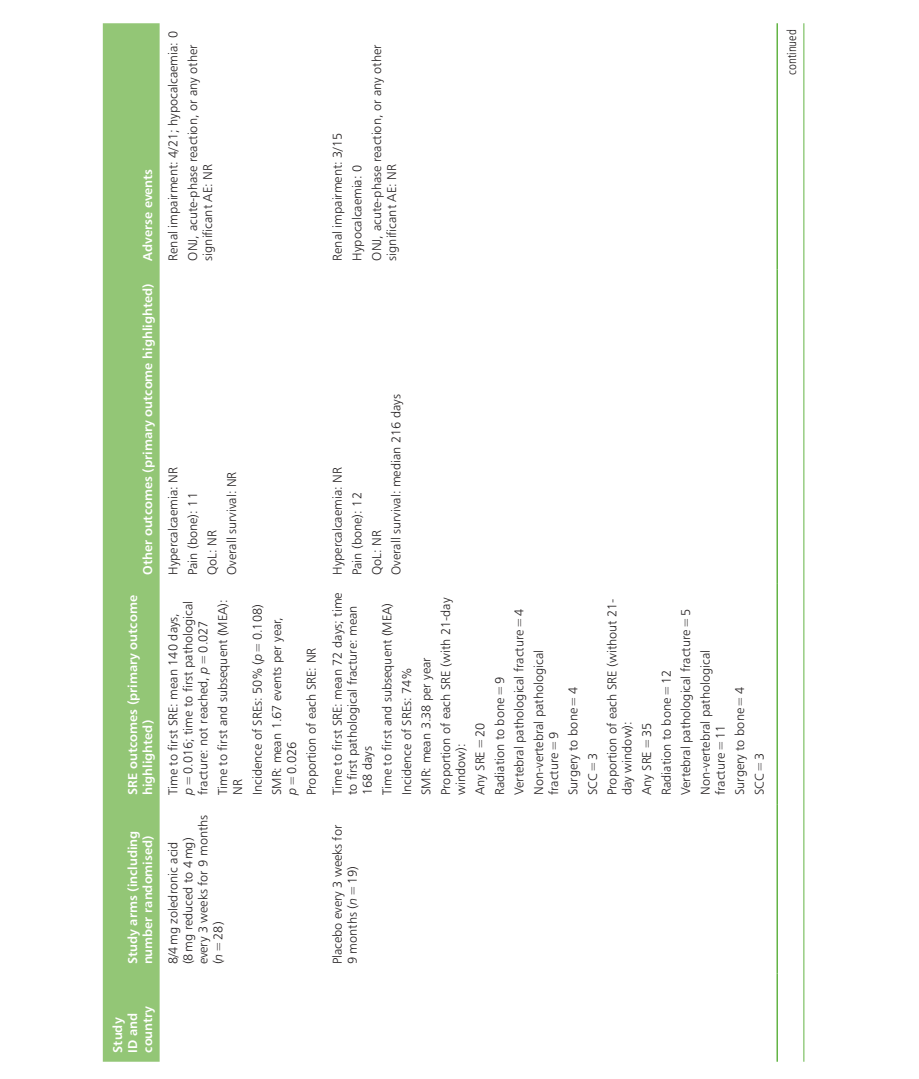
<style>
.page{position:relative;width:919px;height:1079px;background:#fff}
.page>*{position:absolute;margin:0;border:0;box-sizing:border-box;transform-origin:0 0}
._7_2_Table_text__Tab{font:12.75px/15px "Humanist 777 BT Light B";color:#231f20}
._7_10_Table_head__Ta{font:12.75px/15px "Humanist 777 BT Bold B";color:#fff}
._7_3_Table_text_cont{font:12.75px "Humanist 777 BT Light Condensed B";color:#231f20}
.s1{font-family:"Humanist 777 BT Light Italic B"}
</style>
<div class="page">
<div style="left:103px;top:23px;width:57px;height:1038px;background:#93c676"></div>
<hr style="left:776px;top:973px;width:2px;height:88px;background:#63b445">
<hr style="left:776px;top:804px;width:2px;height:169px;background:#63b445">
<hr style="left:776px;top:584px;width:2px;height:220px;background:#63b445">
<hr style="left:776px;top:269px;width:2px;height:315px;background:#63b445">
<hr style="left:776px;top:23px;width:2px;height:246px;background:#63b445">
<hr style="left:803px;top:23px;width:1px;height:1038px;background:#63b445">
<p class="_7_10_Table_head__Ta" style="left:140px;top:260px;width:93px;rotate:-90deg">Adverse events</p>
<p class="_7_10_Table_head__Ta" style="left:140px;top:575px;width:293px;rotate:-90deg">Other outcomes (primary outcome highlighted)</p>
<p class="_7_10_Table_head__Ta" style="left:125px;top:795px;width:201px;rotate:-90deg">SRE outcomes (primary outcome highlighted)</p>
<p class="_7_10_Table_head__Ta" style="left:125px;top:964px;width:135px;rotate:-90deg">Study arms (including number randomised)</p>
<p class="_7_2_Table_text__Tab" style="left:165px;top:260px;width:231px;rotate:-90deg">Renal impairment: 4/21; hypocalcaemia: 0</p>
<p class="_7_2_Table_text__Tab" style="left:185px;top:260px;width:217px;rotate:-90deg">ONJ, acute-phase reaction, or any other significant AE: NR</p>
<p class="_7_2_Table_text__Tab" style="left:165px;top:575px;width:109px;rotate:-90deg">Hypercalcaemia: NR</p>
<p class="_7_2_Table_text__Tab" style="left:185px;top:575px;width:84px;rotate:-90deg">Pain (bone): 11</p>
<p class="_7_2_Table_text__Tab" style="left:204px;top:575px;width:46px;rotate:-90deg">QoL: NR</p>
<p class="_7_2_Table_text__Tab" style="left:224px;top:575px;width:105px;rotate:-90deg">Overall survival: NR</p>
<p class="_7_2_Table_text__Tab" style="left:165px;top:795px;width:196px;rotate:-90deg">Time to first SRE: mean 140 days, <span class="s1">p</span>=0.016; time to first pathological fracture: not reached, <span class="s1">p</span>=0.027</p>
<p class="_7_2_Table_text__Tab" style="left:215px;top:795px;width:197px;rotate:-90deg">Time to first and subsequent (MEA):<br>NR</p>
<p class="_7_2_Table_text__Tab" style="left:249px;top:795px;width:192px;rotate:-90deg">Incidence of SREs: 50% (<span class="s1">p</span>=0.108)</p>
<p class="_7_2_Table_text__Tab" style="left:269px;top:795px;width:179px;rotate:-90deg">SMR: mean 1.67 events per year, <span class="s1">p</span>=0.026</p>
<p class="_7_2_Table_text__Tab" style="left:303px;top:795px;width:149px;rotate:-90deg">Proportion of each SRE: NR</p>
<p class="_7_2_Table_text__Tab" style="left:165px;top:964px;width:151px;rotate:-90deg">8/4mg zoledronic acid (8mg reduced to 4mg) every 3 weeks for 9 months (<span class="s1">n</span>=28)</p>
<p class="_7_2_Table_text__Tab" style="left:369px;top:260px;width:217px;rotate:-90deg">ONJ, acute-phase reaction, or any other significant AE: NR</p>
<p class="_7_2_Table_text__Tab" style="left:330px;top:260px;width:129px;rotate:-90deg">Renal impairment: 3/15</p>
<p class="_7_2_Table_text__Tab" style="left:349px;top:260px;width:97px;rotate:-90deg">Hypocalcaemia: 0</p>
<p class="_7_2_Table_text__Tab" style="left:330px;top:575px;width:109px;rotate:-90deg">Hypercalcaemia: NR</p>
<p class="_7_2_Table_text__Tab" style="left:349px;top:575px;width:84px;rotate:-90deg">Pain (bone): 12</p>
<p class="_7_2_Table_text__Tab" style="left:369px;top:575px;width:46px;rotate:-90deg">QoL: NR</p>
<p class="_7_2_Table_text__Tab" style="left:388px;top:575px;width:182px;rotate:-90deg">Overall survival: median 216 days</p>
<p class="_7_2_Table_text__Tab" style="left:330px;top:795px;width:204px;rotate:-90deg">Time to first SRE: mean 72 days; time to first pathological fracture: mean<br>168 days</p>
<p class="_7_2_Table_text__Tab" style="left:379px;top:795px;width:194px;rotate:-90deg">Time to first and subsequent (MEA)</p>
<p class="_7_2_Table_text__Tab" style="left:438px;top:795px;width:199px;rotate:-90deg">Proportion of each SRE (with 21-day window):</p>
<p class="_7_2_Table_text__Tab" style="left:399px;top:795px;width:128px;rotate:-90deg">Incidence of SREs: 74%</p>
<p class="_7_2_Table_text__Tab" style="left:418px;top:795px;width:139px;rotate:-90deg">SMR: mean 3.38 per year</p>
<p class="_7_2_Table_text__Tab" style="left:492px;top:795px;width:120px;rotate:-90deg">Radiation to bone=9</p>
<p class="_7_2_Table_text__Tab" style="left:472px;top:795px;width:74px;rotate:-90deg">Any SRE=20</p>
<p class="_7_2_Table_text__Tab" style="left:511px;top:795px;width:188px;rotate:-90deg">Vertebral pathological fracture=4</p>
<p class="_7_2_Table_text__Tab" style="left:531px;top:795px;width:146px;rotate:-90deg">Non-vertebral pathological fracture=9</p>
<p class="_7_2_Table_text__Tab" style="left:565px;top:795px;width:109px;rotate:-90deg">Surgery to bone=4</p>
<p class="_7_2_Table_text__Tab" style="left:585px;top:795px;width:44px;rotate:-90deg">SCC=3</p>
<p class="_7_2_Table_text__Tab" style="left:604px;top:795px;width:198px;rotate:-90deg">Proportion of each SRE (without 21- day window):</p>
<p class="_7_2_Table_text__Tab" style="left:658px;top:795px;width:127px;rotate:-90deg">Radiation to bone=12</p>
<p class="_7_2_Table_text__Tab" style="left:639px;top:795px;width:74px;rotate:-90deg">Any SRE=35</p>
<p class="_7_2_Table_text__Tab" style="left:678px;top:795px;width:188px;rotate:-90deg">Vertebral pathological fracture=5</p>
<p class="_7_2_Table_text__Tab" style="left:697px;top:795px;width:146px;rotate:-90deg">Non-vertebral pathological fracture=11</p>
<p class="_7_2_Table_text__Tab" style="left:732px;top:795px;width:109px;rotate:-90deg">Surgery to bone=4</p>
<p class="_7_2_Table_text__Tab" style="left:751px;top:795px;width:44px;rotate:-90deg">SCC=3</p>
<p class="_7_2_Table_text__Tab" style="left:330px;top:964px;width:141px;rotate:-90deg">Placebo every 3 weeks for<br>9 months (<span class="s1">n</span>=19)</p>
<p class="_7_10_Table_head__Ta" style="left:110px;top:1052px;width:48px;rotate:-90deg">Study<br>ID and country</p>
<p class="_7_3_Table_text_cont" style="left:783px;top:75px;width:47px;rotate:-90deg">continued</p>
</div>
